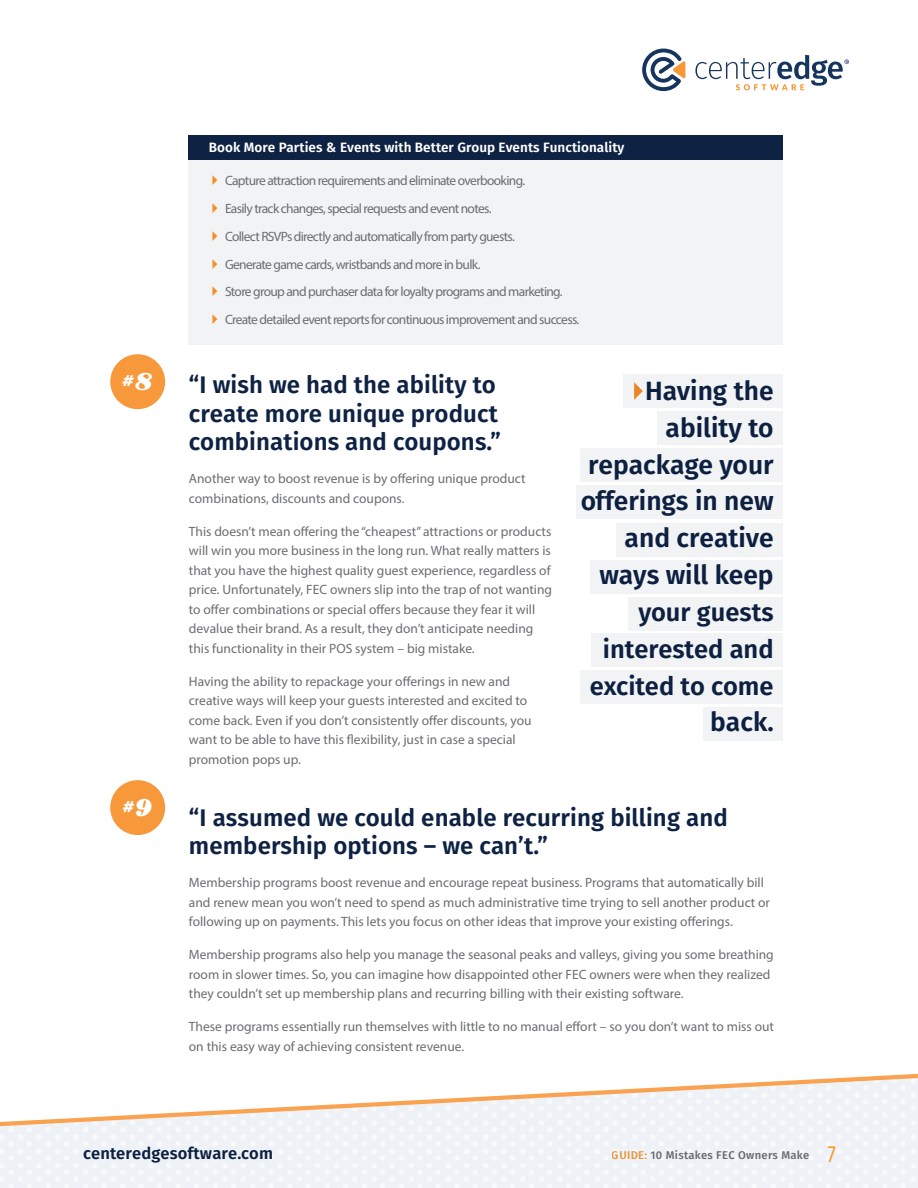
<style>
.page{position:relative;width:918px;height:1188px;background:#fff}
.page>*{position:absolute;margin:0;border:0;box-sizing:border-box;transform-origin:0 0}
.t1{font:600 26.4px/36.9px "Fira Sans";color:#0e2244;text-align:right}
.t2{font:600 25.5px/36.9px "Fira Sans";color:#0e2244;text-align:right}
.t3{font:600 24px/28.5px "Fira Sans";letter-spacing:.005em;color:#0e2244}
.t4{font:600 16.5px "Fira Sans";letter-spacing:.01em;color:#0e2244}
.Guide_Title{font:italic 900 15.15px "Century IT Cby BT";color:#fff}
.Body_Copy{font:13.5px/19.5px "Myriad Pro";color:#6c6d70}
.Body_Copy-2{font:13.5px "Myriad Pro";letter-spacing:-.05em;color:#6c6d70}
.t5{font:600 13.5px "Fira Sans";letter-spacing:.005em;color:#fff}
.t6{font:500 11.25px "Fira Sans";letter-spacing:.025em;color:#6c6d70}
.s1{font-size:24.6px}
.s2{color:#f79837}
.s3{font-family:"Myriad Pro";font-weight:400;font-stretch:condensed;font-size:24px;color:#f79837}
</style>
<div class="page">
<svg style="left:642px;top:49px;width:43px;height:42px"></svg>
<svg style="left:695px;top:55px;width:154px;height:35px"></svg>
<svg style="left:0;top:1127px;width:916px;height:61px"></svg>
<svg style="left:0;top:1073px;width:918px;height:54px"></svg>
<div style="left:189px;top:137px;width:594px;height:208px;background:#f2f3f4"></div>
<div style="left:189px;top:135px;width:594px;height:25px;background:#0e2244"></div>
<div style="left:703px;top:707px;width:80px;height:33px;background:#f2f3f4"></div>
<div style="left:623px;top:375px;width:160px;height:33px;background:#f2f3f4"></div>
<div style="left:657px;top:412px;width:126px;height:33px;background:#f2f3f4"></div>
<div style="left:580px;top:449px;width:202px;height:33px;background:#f2f3f4"></div>
<div style="left:576px;top:486px;width:207px;height:33px;background:#f2f3f4"></div>
<div style="left:628px;top:597px;width:155px;height:33px;background:#f2f3f4"></div>
<div style="left:617px;top:523px;width:166px;height:33px;background:#f2f3f4"></div>
<div style="left:592px;top:634px;width:191px;height:33px;background:#f2f3f4"></div>
<div style="left:591px;top:560px;width:192px;height:33px;background:#f2f3f4"></div>
<div style="left:580px;top:671px;width:203px;height:33px;background:#f2f3f4"></div>
<svg style="left:634px;top:382px;width:9px;height:18px"></svg>
<div style="left:110px;top:780px;width:55px;height:55px;background:#f7983a;border-radius:50%"></div>
<div style="left:110px;top:354px;width:55px;height:55px;background:#f7983a;border-radius:50%"></div>
<p class="Guide_Title" style="left:123px;top:372px;width:32px">#<span class="s1">8</span></p>
<p class="Guide_Title" style="left:120px;top:797px;width:29px">#<span class="s1">9</span></p>
<p class="Guide_Title" style="left:123px;top:797px;width:31px">#<span class="s1">9</span></p>
<h2 class="t5" style="left:209px;top:138px;width:417px">Book More Parties &amp; Events with Better Group Events Functionality</h2>
<p class="Body_Copy-2" style="left:225px;top:172px;width:302px">Capture attraction requirements and eliminate overbooking.</p>
<p class="Body_Copy-2" style="left:225px;top:200px;width:268px">Easily track changes, special requests and event notes.</p>
<p class="Body_Copy-2" style="left:225px;top:228px;width:291px">Collect RSVPs directly and automatically from party guests.</p>
<p class="Body_Copy-2" style="left:225px;top:256px;width:257px">Generate game cards, wristbands and more in bulk.</p>
<p class="Body_Copy-2" style="left:225px;top:283px;width:339px">Store group and purchaser data for loyalty programs and marketing.</p>
<p class="Body_Copy-2" style="left:225px;top:311px;width:356px">Create detailed event reports for continuous improvement and success.</p>
<h2 class="t3" style="left:189px;top:370px;width:314px">“I wish we had the ability to create more unique product combinations and coupons.”</h2>
<p class="Body_Copy" style="left:189px;top:469px;width:338px">Another way to boost revenue is by offering unique product combinations, discounts and coupons.</p>
<p class="Body_Copy" style="left:189px;top:521px;width:365px">This doesn’t mean offering the “cheapest” attractions or products will win you more business in the long run. What really matters is that you have the highest quality guest experience, regardless of price. Unfortunately, FEC owners slip into the trap of not wanting to offer combinations or special offers because they fear it will devalue their brand. As a result, they don’t anticipate needing this functionality in their POS system – big mistake.</p>
<p class="Body_Copy" style="left:189px;top:671px;width:344px">Having the ability to repackage your offerings in new and creative ways will keep your guests interested and excited to come back. Even if you don’t consistently offer discounts, you want to be able to have this flexibility, just in case a special promotion pops up.</p>
<h1 class="t1" style="left:580px;top:372px;width:195px">Having the ability to repackage your offerings in new and creative ways will keep</h1>
<h2 class="t2" style="left:590px;top:594px;width:185px">your guests interested and excited to come</h2>
<h1 class="t1" style="left:710px;top:704px;width:65px">back.</h1>
<h2 class="t3" style="left:189px;top:803px;width:540px">“I assumed we could enable recurring billing and membership options – we can’t.”</h2>
<p class="Body_Copy" style="left:189px;top:873px;width:583px">Membership programs boost revenue and encourage repeat business. Programs that automatically bill and renew mean you won’t need to spend as much administrative time trying to sell another product or following up on payments. This lets you focus on other ideas that improve your existing offerings.</p>
<p class="Body_Copy" style="left:189px;top:945px;width:586px">Membership programs also help you manage the seasonal peaks and valleys, giving you some breathing room in slower times. So, you can imagine how disappointed other FEC owners were when they realized they couldn’t set up membership plans and recurring billing with their existing software.</p>
<p class="Body_Copy" style="left:189px;top:1017px;width:587px">These programs essentially run themselves with little to no manual effort – so you don’t want to miss out on this easy way of achieving consistent revenue.</p>
<p class="t4" style="left:83px;top:1141px;width:191px">centeredgesoftware.com</p>
<p class="t6" style="left:612px;top:1147px;width:226px"><span class="s2">GUIDE:</span> 10 Mistakes FEC Owners Make <span class="s3">7</span></p>
</div>
